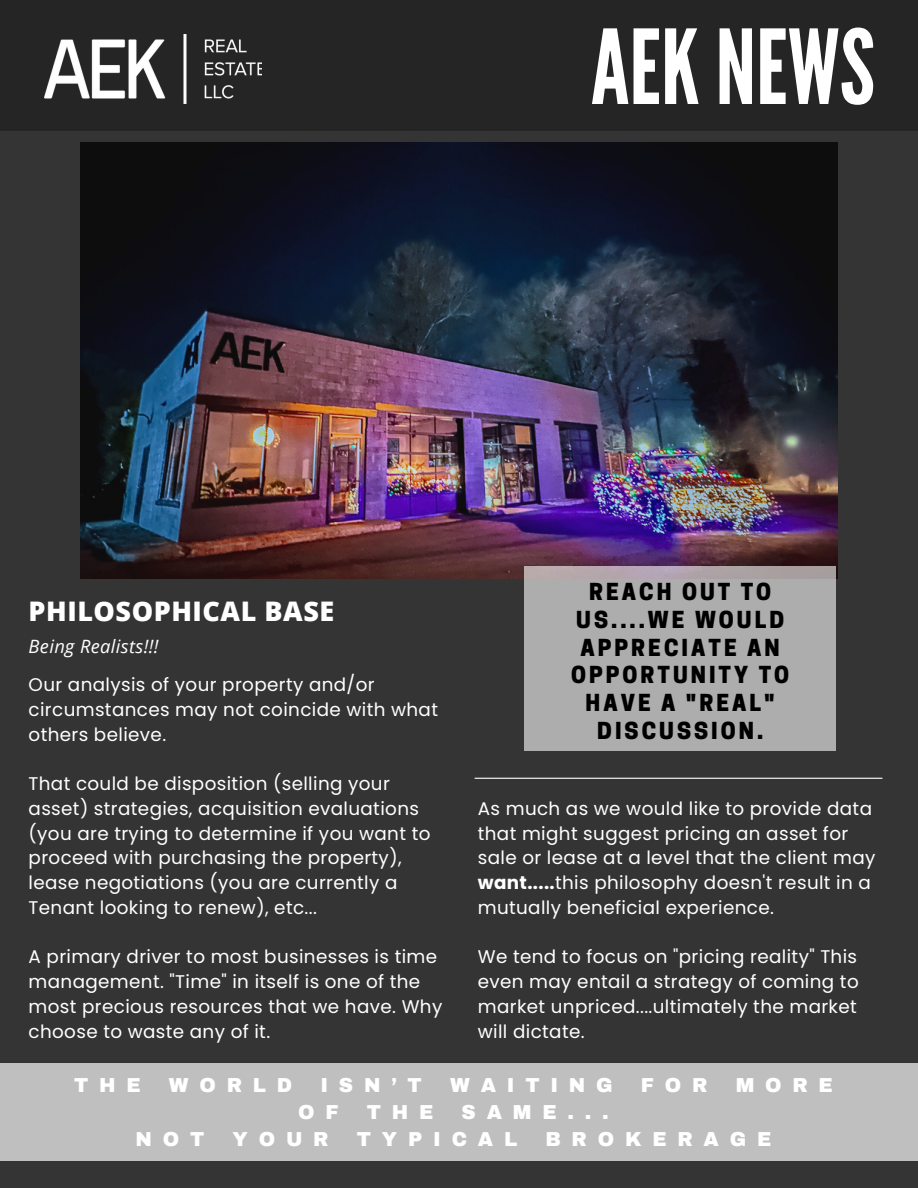
<style>
.page{position:relative;width:918px;height:1188px;background:#343434}
.page>*{position:absolute;margin:0;border:0;box-sizing:border-box;transform-origin:0 0}
.t1{font:102.9px "League Gothic";color:#fff}
.t2{font:800 27px "Open Sans";letter-spacing:.02em;color:#fff}
.t3{font:800 22.05px/27.8px "Cooper Hewitt";letter-spacing:.135em;color:#000;text-align:center}
.t4{font:900 19.8px "Archivo";letter-spacing:.545em;color:#fff}
.t5{font:18.3px/24.8px "Poppins";letter-spacing:.02em;color:#fff}
.t6{font:italic 18.3px "Open Sans";letter-spacing:.02em;color:#fff}
.s1{font-weight:700}
</style>
<div class="page">
<div style="left:0;top:0;width:918px;height:131px;background:#252525"></div>
<img style="left:45px;top:35px;width:217px;height:68px">
<div style="left:0;top:1063px;width:918px;height:98px;background:#bfbfbf"></div>
<hr style="left:475px;top:778px;width:407px;height:1px;background:#fff">
<img style="left:80px;top:142px;width:757px;height:437px">
<div style="left:525px;top:566px;width:311px;height:185px;background:#adadad"></div>
<p class="t1" style="left:591px;top:8px;width:286px">AEKNEWS</p>
<p class="t2" style="left:29px;top:592px;width:307px">PHILOSOPHICAL BASE</p>
<p class="t6" style="left:29px;top:633px;width:132px">Being Realists!!!</p>
<p class="t5" style="left:29px;top:672px;width:411px">Our analysis of your property and/or circumstances may not coincide with what others believe.</p>
<p class="t5" style="left:29px;top:771px;width:403px">That could be disposition (selling your asset) strategies, acquisition evaluations (you are trying to determine if you want to proceed with purchasing the property), lease negotiations (you are currently a Tenant looking to renew), etc...</p>
<p class="t5" style="left:29px;top:945px;width:415px">A primary driver to most businesses is time management. "Time" in itself is one of the most precious resources that we have. Why choose to waste any of it.</p>
<p class="t3" style="left:571px;top:581px;width:220px">REACH OUT TO<br>US....WE WOULD<br>APPRECIATE AN<br>OPPORTUNITY TO<br>HAVE A "REAL"<br>DISCUSSION.</p>
<p class="t5" style="left:478px;top:796px;width:399px">As much as we would like to provide data that might suggest pricing an asset for sale or lease at a level that the client may <span class="s1">want.....</span>this philosophy doesn't result in a mutually beneficial experience.</p>
<p class="t5" style="left:478px;top:945px;width:382px;text-align:justify">We tend to focus on "pricing reality" This even may entail a strategy of coming to market unpriced....ultimately the market will dictate.</p>
<p class="t4" style="left:74px;top:1074px;width:68px">THE</p>
<p class="t4" style="left:169px;top:1074px;width:125px">WORLD</p>
<p class="t4" style="left:321px;top:1074px;width:103px">ISN’T</p>
<p class="t4" style="left:450px;top:1074px;width:164px">WAITING</p>
<p class="t4" style="left:641px;top:1074px;width:68px">FOR</p>
<p class="t4" style="left:736px;top:1074px;width:99px">MORE</p>
<p class="t4" style="left:298px;top:1101px;width:42px">O F</p>
<p class="t4" style="left:367px;top:1101px;width:68px">THE</p>
<p class="t4" style="left:462px;top:1101px;width:149px">SAME...</p>
<p class="t4" style="left:136px;top:1128px;width:70px">NOT</p>
<p class="t4" style="left:233px;top:1128px;width:98px">YOUR</p>
<p class="t4" style="left:357px;top:1128px;width:162px">TYPICAL</p>
<p class="t4" style="left:545px;top:1128px;width:227px">BROKERAGE</p>
</div>
